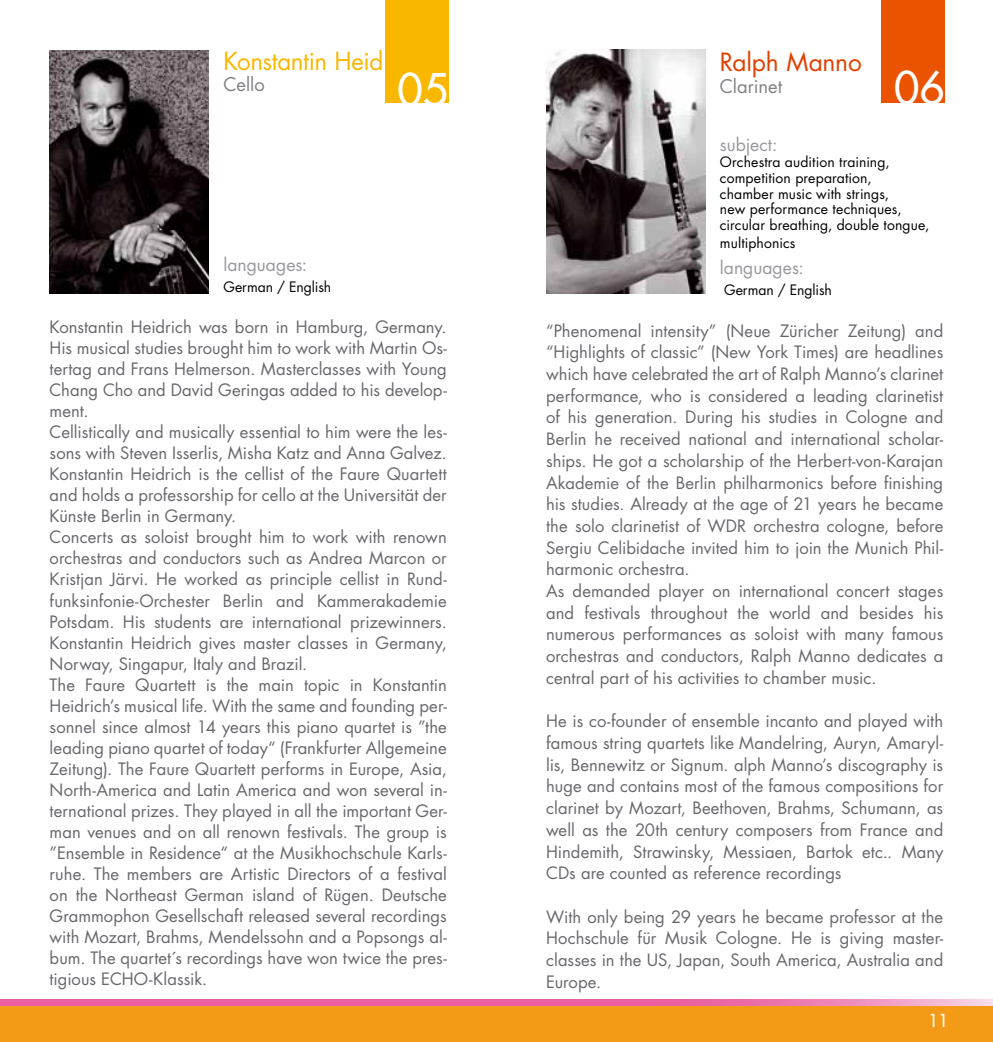
<style>
.page{position:relative;width:993px;height:1042px;background:#fff}
.page>*{position:absolute;margin:0;border:0;box-sizing:border-box;transform-origin:0 0}
.t1{font:500 43.75px "Futura Std";color:#fff}
.t2{font:24.5px "Futura Std";letter-spacing:-.01em;color:#e14000}
.t3{font:24.32px "Futura Std";letter-spacing:-.015em;color:#f9b700}
.t4{font:18.38px "Futura Std";letter-spacing:-.005em;color:#818084}
.t5{font:17.5px "Futura Std";letter-spacing:.005em;color:#98989c}
.t6{font:500 17.5px "Futura Std";color:#fff}
.t7{font:16.62px/21px "Futura Std";letter-spacing:.005em;color:#68676c}
.t8{font:14px/15.8px "Futura Std";letter-spacing:.005em;color:#000}
.s1{color:#fff}
</style>
<div class="page">
<svg style="left:0;top:999px;width:992px;height:7px;background:#ea6ea8"></svg>
<div style="left:0;top:1006px;width:992px;height:36px;background:#f39a17"></div>
<img style="left:50px;top:50px;width:158px;height:243px">
<img style="left:546px;top:50px;width:158px;height:243px">
<div style="left:385px;top:0;width:63px;height:103px;background:#f9b700"></div>
<div style="left:881px;top:0;width:63px;height:103px;background:#ea5400"></div>
<h3 class="t3" style="left:223px;top:45px;width:199px">Konstantin Heid<span class="s1">rich</span></h3>
<p class="t4" style="left:223px;top:72px;width:43px">Cello</p>
<h2 class="t2" style="left:719px;top:47px;width:143px">Ralph Manno</h2>
<p class="t4" style="left:719px;top:75px;width:64px">Clarinet</p>
<h1 class="t1" style="left:397px;top:62px;width:52px">05</h1>
<h1 class="t1" style="left:893px;top:61px;width:52px">06</h1>
<p class="t5" style="left:223px;top:254px;width:85px">languages:</p>
<p class="t8" style="left:223px;top:279px;width:109px">German / English</p>
<p class="t7" style="left:50px;top:317px;width:398px">Konstantin Heidrich was born in Hamburg, Germany.<br>His musical studies brought him to work with Martin Os&shy;tertag and Frans Helmerson. Masterclasses with Young Chang Cho and David Geringas added to his develop&shy;ment.<br>Cellistically and musically essential to him were the les&shy;sons with Steven Isserlis, Misha Katz and Anna Galvez.<br>Konstantin Heidrich is the cellist of the Faure Quartett and holds a professorship for cello at the Universität der Künste Berlin in Germany.<br>Concerts as soloist brought him to work with renown orchestras and conductors such as Andrea Marcon or Kristjan Järvi. He worked as principle cellist in Rund&shy;funksinfonie-Orchester Berlin and Kammerakademie Potsdam. His students are international prizewinners.<br>Konstantin Heidrich gives master classes in Germany, Norway, Singapur, Italy and Brazil.<br>The Faure Quartett is the main topic in Konstantin Heidrich’s musical life. With the same and founding per&shy;sonnel since almost 14 years this piano quartet is ”the leading piano quartet of today“ (Frankfurter Allgemeine Zeitung). The Faure Quartett performs in Europe, Asia, North-America and Latin America and won several in&shy;ternational prizes. They played in all the important Ger&shy;man venues and on all renown festivals. The group is ”Ensemble in Residence“ at the Musikhochschule Karls&shy;ruhe. The members are Artistic Directors of a festival on the Northeast German island of Rügen. Deutsche Grammophon Gesellschaft released several recordings with Mozart, Brahms, Mendelssohn and a Popsongs al&shy;bum. The quartet´s recordings have won twice the pres&shy;tigious ECHO-Klassik.</p>
<p class="t5" style="left:719px;top:134px;width:59px">subject:</p>
<p class="t8" style="left:719px;top:154px;width:211px">Orchestra audition training, competition preparation,<br>chamber music with strings,<br>new performance techniques, circular breathing, double tongue,</p>
<p class="t8" style="left:719px;top:235px;width:77px">multiphonics</p>
<p class="t5" style="left:719px;top:256px;width:85px">languages:</p>
<p class="t8" style="left:723px;top:282px;width:109px">German / English</p>
<p class="t7" style="left:546px;top:320px;width:398px;line-height:21.7px">“Phenomenal intensity” (Neue Züricher Zeitung) and “Highlights of classic” (New York Times) are headlines which have celebrated the art of Ralph Manno’s clarinet performance, who is considered a leading clarinetist of his generation. During his studies in Cologne and Berlin he received national and international scholar&shy;ships. He got a scholarship of the Herbert-von-Karajan Akademie of the Berlin philharmonics before finishing his studies. Already at the age of 21 years he became the solo clarinetist of WDR orchestra cologne, before Sergiu Celibidache invited him to join the Munich Phil&shy;harmonic orchestra.<br>As demanded player on international concert stages and festivals throughout the world and besides his numerous performances as soloist with many famous orchestras and conductors, Ralph Manno dedicates a central part of his activities to chamber music.</p>
<p class="t7" style="left:546px;top:710px;width:398px;line-height:21.7px;text-align:justify">He is co-founder of ensemble incanto and played with famous string quartets like Mandelring, Auryn, Amaryl&shy;lis, Bennewitz or Signum. alph Manno’s discography is huge and contains most of the famous compositions for clarinet by Mozart, Beethoven, Brahms, Schumann, as well as the 20th century composers from France and Hindemith, Strawinsky, Messiaen, Bartok etc.. Many CDs are counted as reference recordings</p>
<p class="t7" style="left:546px;top:906px;width:398px;line-height:21.7px;text-align:justify">With only being 29 years he became professor at the Hochschule für Musik Cologne. He is giving master&shy;classes in the US, Japan, South America, Australia and Europe.</p>
<p class="t6" style="left:928px;top:1009px;width:22px">11</p>
</div>
